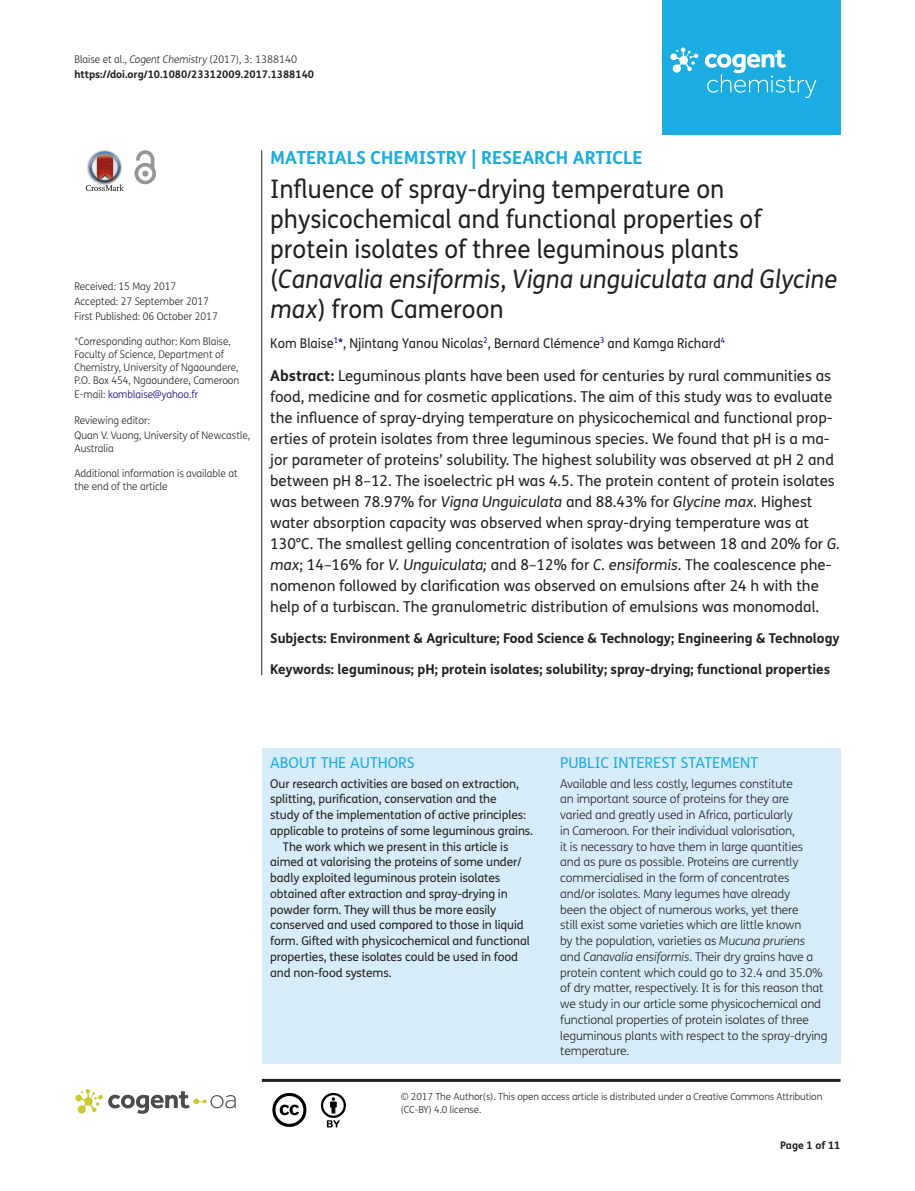
<style>
.page{position:relative;width:915px;height:1191px;background:#fff}
.page>*{position:absolute;margin:0;border:0;box-sizing:border-box;transform-origin:0 0}
.t1{font:25.5px/30px "FS Me Pro";color:#231f20;scale:.95 1}
.t2{font:700 18px "FS Me Pro";color:#1bace1}
.t3{font:15px/21px "FS Me Pro";color:#231f20}
.t4{font:15px "FS Me Pro";color:#1bace1}
.t5{font:700 13.5px "FS Me Pro";color:#231f20}
.t6{font:13.5px "FS Me Pro";color:#231f20;scale:.95 1}
.t7{font:300 12px/15.8px "FS Me Pro";letter-spacing:-.01em;color:#231f20}
.t8{font:12px "FS Me Pro";letter-spacing:-.01em;color:#231f20}
.t9{font:300 10.5px/12.8px "FS Me Pro";color:#231f20;scale:.95 1}
.t10{font:700 10.5px/15px "FS Me Pro";color:#231f20}
.t11{font:300 10.5px "FS Me Pro";color:#000080;scale:.95 1}
.t12{font:300 9.75px/12.8px "FS Me Pro";letter-spacing:-.01em;color:#231f20}
.s1{font-weight:300}
.s2{font-weight:300;font-style:italic}
.s3{color:#231f20}
.s4{font-style:italic}
.s5{color:#000080}
.s6{font-weight:700}
</style>
<div class="page">
<div style="left:661px;top:0;width:179px;height:134px;background:#1bace1"></div>
<svg style="left:670px;top:48px;width:28px;height:25px"></svg>
<svg style="left:704px;top:50px;width:112px;height:48px"></svg>
<div style="left:261px;top:748px;width:579px;height:315px;background:#d6ecf9"></div>
<svg style="left:86px;top:151px;width:38px;height:40px"></svg>
<svg style="left:134px;top:150px;width:22px;height:34px"></svg>
<hr style="left:261px;top:150px;width:1px;height:525px;background:#231f20">
<hr style="left:262px;top:1078px;width:578px;height:3px;background:#231f20">
<svg style="left:75px;top:1089px;width:161px;height:24px"></svg>
<svg style="left:272px;top:1093px;width:34px;height:34px"></svg>
<svg style="left:321px;top:1093px;width:25px;height:34px"></svg>
<p class="t10" style="left:74px;top:51px;width:241px"><span class="s1">Blaise et al.,</span> <span class="s2">Cogent Chemistry</span> <span class="s1">(2017), 3: 1388140 </span>https://doi.org/10.1080/23312009.2017.1388140</p>
<p class="t9" style="left:74px;top:279px;width:152px;line-height:14.9px">Received: 15 May 2017<br>Accepted: 27 September 2017<br>First Published: 06 October 2017</p>
<p class="t9" style="left:74px;top:335px;width:175px">*Corresponding author: Kom Blaise, Faculty of Science, Department of Chemistry, University of Ngaoundere, P.O. Box 454, Ngaoundere, Cameroon</p>
<p class="t11" style="left:74px;top:387px;width:132px"><span class="s3">E-mail:</span> komblaise@yahoo.fr</p>
<p class="t9" style="left:74px;top:412px;width:186px;line-height:14.9px">Reviewing editor:<br>Quan V. Vuong, University of Newcastle,</p>
<p class="t9" style="left:74px;top:441px;width:43px">Australia</p>
<p class="t9" style="left:74px;top:467px;width:173px">Additional information is available at the end of the article</p>
<p class="t2" style="left:270px;top:143px;width:374px">MATERIALS CHEMISTRY | RESEARCH ARTICLE</p>
<h1 class="t1" style="left:270px;top:174px;width:598px">Influence of spray-drying temperature on physicochemical and functional properties of protein isolates of three leguminous plants (<span class="s4">Canavalia ensiformis</span>, <span class="s4">Vigna unguiculata and Glycine max</span>) from Cameroon</h1>
<p class="t6" style="left:270px;top:333px;width:480px">Kom Blaise<sup>1</sup><span class="s5">*</span>, Njintang Yanou Nicolas<sup>2</sup>, Bernard Clémence<sup>3</sup> and Kamga Richard<sup>4</sup></p>
<p class="t3" style="left:270px;top:365px;width:571px"><span class="s6">Abstract:</span> Leguminous plants have been used for centuries by rural communities as food, medicine and for cosmetic applications. The aim of this study was to evaluate the influence of spray-drying temperature on physicochemical and functional prop&shy;erties of protein isolates from three leguminous species. We found that pH is a ma&shy;jor parameter of proteins’ solubility. The highest solubility was observed at pH 2 and between pH 8–12. The isoelectric pH was 4.5. The protein content of protein isolates was between 78.97% for <span class="s4">Vigna Unguiculata</span> and 88.43% for <span class="s4">Glycine max.</span> Highest water absorption capacity was observed when spray-drying temperature was at 130°C. The smallest gelling concentration of isolates was between 18 and 20% for <span class="s4">G. max</span>; 14–16% for <span class="s4">V. Unguiculata;</span> and 8–12% for <span class="s4">C. ensiformis</span>. The coalescence phe&shy;nomenon followed by clarification was observed on emulsions after 24 h with the help of a turbiscan. The granulometric distribution of emulsions was monomodal.</p>
<p class="t5" style="left:270px;top:628px;width:570px">Subjects: Environment &amp; Agriculture; Food Science &amp; Technology; Engineering &amp; Technology</p>
<p class="t5" style="left:270px;top:659px;width:561px">Keywords: leguminous; pH; protein isolates; solubility; spray-drying; functional properties</p>
<p class="t4" style="left:270px;top:752px;width:146px">ABOUT THE AUTHORS</p>
<p class="t8" style="left:270px;top:775px;width:250px">Our research activities are based on extraction,</p>
<p class="t8" style="left:270px;top:790px;width:228px">splitting, purification, conservation and the</p>
<p class="t8" style="left:270px;top:806px;width:257px">study of the implementation of active principles:</p>
<p class="t8" style="left:270px;top:822px;width:264px">applicable to proteins of some leguminous grains.</p>
<p class="t8" style="left:283px;top:838px;width:227px">The work which we present in this article is</p>
<p class="t8" style="left:270px;top:853px;width:252px">aimed at valorising the proteins of some under/</p>
<p class="t8" style="left:270px;top:869px;width:231px">badly exploited leguminous protein isolates</p>
<p class="t8" style="left:270px;top:885px;width:239px">obtained after extraction and spray-drying in</p>
<p class="t8" style="left:270px;top:901px;width:227px">powder form. They will thus be more easily</p>
<p class="t8" style="left:270px;top:916px;width:255px">conserved and used compared to those in liquid</p>
<p class="t8" style="left:270px;top:932px;width:261px">form. Gifted with physicochemical and functional</p>
<p class="t8" style="left:270px;top:948px;width:249px">properties, these isolates could be used in food</p>
<p class="t8" style="left:270px;top:964px;width:123px">and non-food systems.</p>
<p class="t4" style="left:560px;top:752px;width:199px">PUBLIC INTEREST STATEMENT</p>
<p class="t7" style="left:560px;top:775px;width:269px">Available and less costly, legumes constitute<br>an important source of proteins for they are<br>varied and greatly used in Africa, particularly<br>in Cameroon. For their individual valorisation,<br>it is necessary to have them in large quantities<br>and as pure as possible. Proteins are currently commercialised in the form of concentrates and/or isolates. Many legumes have already<br>been the object of numerous works, yet there<br>still exist some varieties which are little known<br>by the population, varieties as <span class="s4">Mucuna pruriens </span>and <span class="s4">Canavalia ensiformis</span>. Their dry grains have a protein content which could go to 32.4 and 35.0% of dry matter, respectively. It is for this reason that we study in our article some physicochemical and functional properties of protein isolates of three leguminous plants with respect to the spray-drying temperature.</p>
<p class="t12" style="left:400px;top:1090px;width:423px">© 2017 The Author(s). This open access article is distributed under a Creative Commons Attribution (CC-BY) 4.0 license.</p>
<p class="t10" style="left:780px;top:1137px;width:62px">Page 1 of 11</p>
</div>
